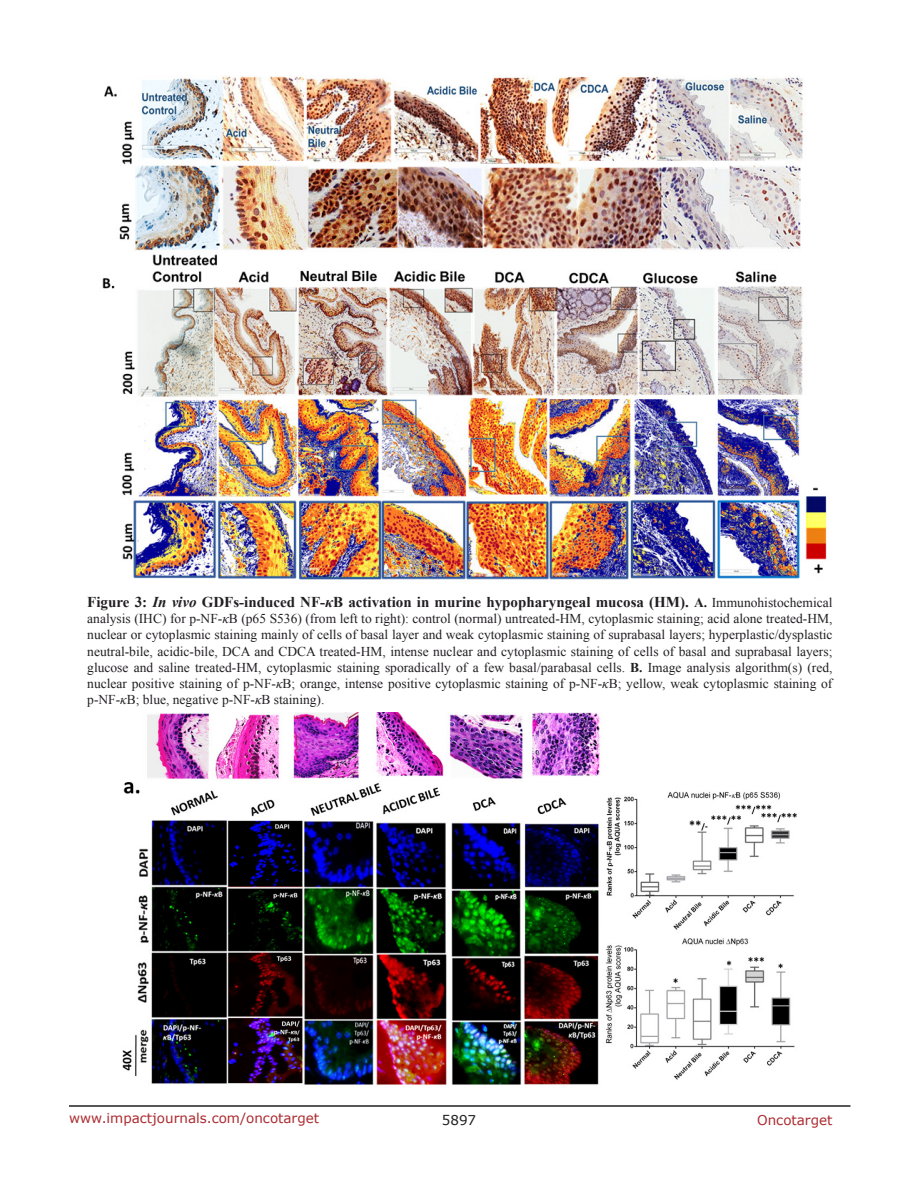
<style>
.page{position:relative;width:918px;height:1188px;background:#fff}
.page>*{position:absolute;margin:0;border:0;box-sizing:border-box;transform-origin:0 0}
.FigureText{font:700 15px "Times New Roman";color:#221f22}
.FigureText-2{font:13.5px/16.2px "Times New Roman";color:#221f22;text-align:justify}
.t1{font:13.5px "Verdana";color:#ac2b31}
.t2{font:13.5px "Verdana";color:#221f22}
.s1{font-style:italic}
.s2{font-size:13.5px}
.s3{font-weight:400;font-size:13.5px}
.s4{font-weight:700}
</style>
<div class="page">
<hr style="left:69px;top:1105px;width:781px;height:2px;background:#231f20">
<img style="left:102px;top:76px;width:725px;height:505px">
<img style="left:122px;top:713px;width:675px;height:372px">
<p class="FigureText" style="left:87px;top:591px;width:747px">Figure 3: <span class="s1">In vivo</span> GDFs-induced NF-<span class="s1">κ</span>B activation in murine hypopharyngeal mucosa (HM). <span class="s2">A.</span> <span class="s3">Immunohistochemical</span></p>
<p class="FigureText-2" style="left:87px;top:610px;width:747px">analysis (IHC) for p-NF-<span class="s1">κ</span>B (p65 S536) (from left to right): control (normal) untreated-HM, cytoplasmic staining; acid alone treated-HM, nuclear or cytoplasmic staining mainly of cells of basal layer and weak cytoplasmic staining of suprabasal layers; hyperplastic/dysplastic neutral-bile, acidic-bile, DCA and CDCA treated-HM, intense nuclear and cytoplasmic staining of cells of basal and suprabasal layers; glucose and saline treated-HM, cytoplasmic staining sporadically of a few basal/parabasal cells. <span class="s4">B.</span> Image analysis algorithm(s) (red, nuclear positive staining of p-NF-<span class="s1">κ</span>B; orange, intense positive cytoplasmic staining of p-NF-<span class="s1">κ</span>B; yellow, weak cytoplasmic staining of p-NF-<span class="s1">κ</span>B; blue, negative p-NF-<span class="s1">κ</span>B staining).</p>
<p class="t1" style="left:69px;top:1109px;width:252px">www.impactjournals.com/oncotarget</p>
<p class="t2" style="left:442px;top:1111px;width:36px">5897</p>
<p class="t1" style="left:757px;top:1111px;width:77px">Oncotarget</p>
</div>
